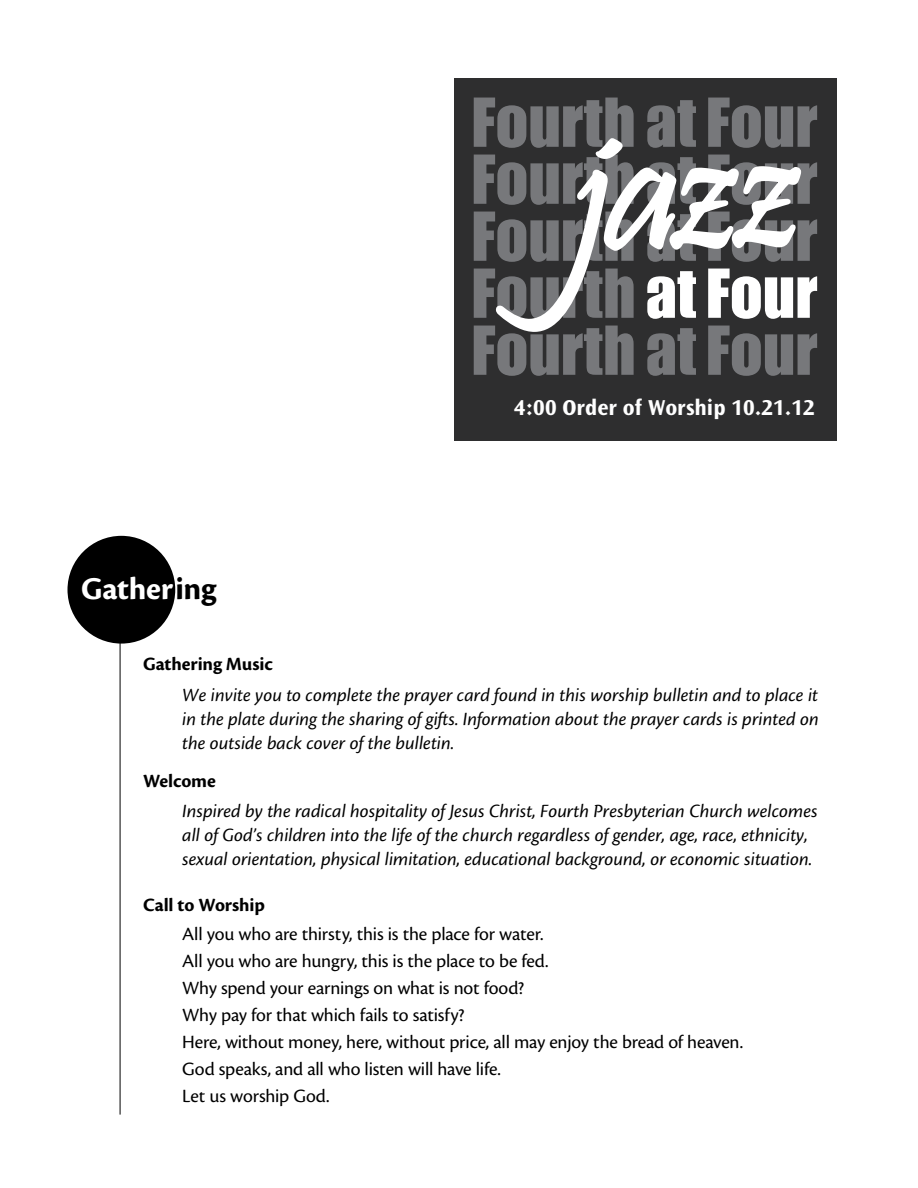
<style>
.page{position:relative;width:918px;height:1188px;background:#fff}
.page>*{position:absolute;margin:0;border:0;box-sizing:border-box;transform-origin:0 0}
.t1{font:700 33px "Cronos Pro";letter-spacing:-.01em;color:#fff}
.t2{font:700 22.5px "Ocean Sans Std";color:#fff}
.t3{font:italic 19.5px/24px "Cronos Pro";color:#000;text-align:justify}
.t4{font:19.5px/27px "Cronos Pro";letter-spacing:-.01em;color:#000}
.t5{font:700 19.5px "Cronos Pro";letter-spacing:-.005em;color:#000}
.s1{color:#000}
</style>
<div class="page">
<hr style="left:120px;top:621px;width:1px;height:494px;background:#000">
<div style="left:68px;top:536px;width:107px;height:108px;background:#000;border-radius:50%"></div>
<div style="left:454px;top:78px;width:383px;height:363px;background:#2e2e2f"></div>
<svg style="left:474px;top:97px;width:343px;height:279px"></svg>
<h1 class="t1" style="left:81px;top:570px;width:137px">Gather<span class="s1">ing</span></h1>
<p class="t2" style="left:514px;top:395px;width:302px">4:00 Order of Worship 10.21.12</p>
<p class="t5" style="left:143px;top:653px;width:131px">Gathering Music</p>
<p class="t3" style="left:182px;top:683px;width:638px">We invite you to complete the prayer card found in this worship bulletin and to place it in the plate during the sharing of gifts. Information about the prayer cards is printed on the outside back cover of the bulletin.</p>
<p class="t5" style="left:143px;top:769px;width:74px">Welcome</p>
<p class="t3" style="left:182px;top:799px;width:637px;text-align:left">Inspired by the radical hospitality of Jesus Christ, Fourth Presbyterian Church welcomes all of God’s children into the life of the church regardless of gender, age, race, ethnicity, sexual orientation, physical limitation, educational background, or economic situation.</p>
<p class="t5" style="left:143px;top:894px;width:123px">Call to Worship</p>
<p class="t4" style="left:182px;top:920px;width:562px">All you who are thirsty, this is the place for water.<br>All you who are hungry, this is the place to be fed.<br>Why spend your earnings on what is not food?<br>Why pay for that which fails to satisfy?<br>Here, without money, here, without price, all may enjoy the bread of heaven.<br>God speaks, and all who listen will have life.<br>Let us worship God.</p>
</div>
